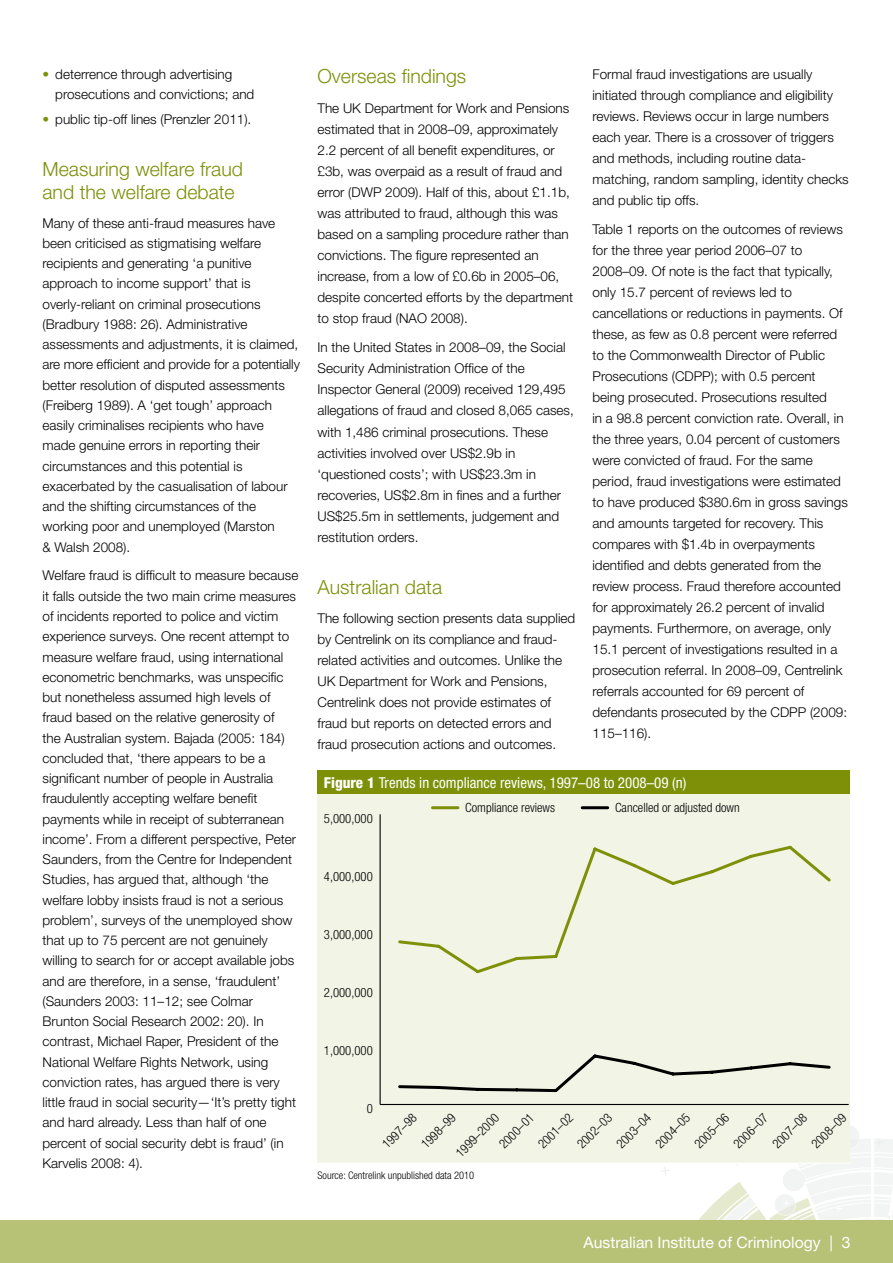
<style>
.page{position:relative;width:893px;height:1263px;background:#fff}
.page>*{position:absolute;margin:0;border:0;box-sizing:border-box;transform-origin:0 0}
.t1{font:300 19.5px/22.5px "Helvetica Neue LT";color:#7d9008}
.t2{font:15.75px "Helvetica Neue LT";color:#fff}
.t3{font:condensed 15px "Helvetica Neue LT";color:#fff}
.t4{font:300 13.5px/21px "Helvetica Neue LT";color:#000}
.t5{font:300 condensed 12.75px/27.6px "Helvetica Neue LT";color:#000}
.t6{font:300 condensed 10.5px "Helvetica Neue LT";color:#000}
.s1{color:#7d9008}
.s2{font-weight:800}
</style>
<div class="page">
<svg style="left:661px;top:1126px;width:232px;height:94px"></svg>
<div style="left:0;top:1220px;width:893px;height:43px;background:#b7c277"></div>
<div style="left:317px;top:770px;width:533px;height:24px;background:#7d9008"></div>
<div style="left:317px;top:794px;width:533px;height:369px;background:#f2f4e6"></div>
<hr style="left:317px;top:1163px;width:533px;height:1px;background:#fff">
<hr style="left:380px;top:1104px;width:469px;height:1px;background:#000">
<hr style="left:380px;top:814px;width:1px;height:290px;background:#000">
<svg style="left:398px;top:1054px;width:433px;height:39px"></svg>
<svg style="left:398px;top:845px;width:433px;height:129px"></svg>
<hr style="left:582px;top:806px;width:26px;height:3px;background:#000">
<hr style="left:432px;top:806px;width:26px;height:3px;background:#7d9008">
<p class="t4" style="left:55px;top:64px;width:201px;line-height:20.2px;text-indent:-13px"><span class="s1">•</span> deterrence through advertising prosecutions and convictions; and</p>
<p class="t4" style="left:43px;top:109px;width:210px"><span class="s1">•</span> public tip-off lines (Prenzler 2011).</p>
<h1 class="t1" style="left:43px;top:158px;width:202px">Measuring welfare fraud and the welfare debate</h1>
<p class="t4" style="left:43px;top:212px;width:259px;line-height:20.2px">Many of these anti-fraud measures have been criticised as stigmatising welfare recipients and generating ‘a punitive approach to income support’ that is overly-reliant on criminal prosecutions (Bradbury 1988: 26). Administrative assessments and adjustments, it is claimed, are more efficient and provide for a potentially better resolution of disputed assessments (Freiberg 1989). A ‘get tough’ approach easily criminalises recipients who have made genuine errors in reporting their circumstances and this potential is exacerbated by the casualisation of labour and the shifting circumstances of the working poor and unemployed (Marston<br>&amp; Walsh 2008).</p>
<p class="t4" style="left:43px;top:565px;width:257px;line-height:20.2px">Welfare fraud is difficult to measure because it falls outside the two main crime measures of incidents reported to police and victim experience surveys. One recent attempt to measure welfare fraud, using international econometric benchmarks, was unspecific but nonetheless assumed high levels of fraud based on the relative generosity of<br>the Australian system. Bajada (2005: 184) concluded that, ‘there appears to be a significant number of people in Australia fraudulently accepting welfare benefit payments while in receipt of subterranean income’. From a different perspective, Peter Saunders, from the Centre for Independent Studies, has argued that, although ‘the welfare lobby insists fraud is not a serious problem’, surveys of the unemployed show that up to 75 percent are not genuinely willing to search for or accept available jobs and are therefore, in a sense, ‘fraudulent’ (Saunders 2003: 11–12; see Colmar Brunton Social Research 2002: 20). In contrast, Michael Raper, President of the National Welfare Rights Network, using conviction rates, has argued there is very little fraud in social security—‘It’s pretty tight and hard already. Less than half of one percent of social security debt is fraud’ (in Karvelis 2008: 4).</p>
<p class="t4" style="left:592px;top:63px;width:258px">Formal fraud investigations are usually initiated through compliance and eligibility reviews. Reviews occur in large numbers each year. There is a crossover of triggers and methods, including routine data&shy;matching, random sampling, identity checks and public tip offs.</p>
<p class="t4" style="left:592px;top:219px;width:257px">Table 1 reports on the outcomes of reviews for the three year period 2006–07 to 2008–09. Of note is the fact that typically, only 15.7 percent of reviews led to cancellations or reductions in payments. Of these, as few as 0.8 percent were referred to the Commonwealth Director of Public Prosecutions (CDPP); with 0.5 percent being prosecuted. Prosecutions resulted<br>in a 98.8 percent conviction rate. Overall, in the three years, 0.04 percent of customers were convicted of fraud. For the same period, fraud investigations were estimated to have produced $380.6m in gross savings and amounts targeted for recovery. This compares with $1.4b in overpayments identified and debts generated from the review process. Fraud therefore accounted for approximately 26.2 percent of invalid payments. Furthermore, on average, only 15.1 percent of investigations resulted in a prosecution referral. In 2008–09, Centrelink referrals accounted for 69 percent of defendants prosecuted by the CDPP (2009:<br>115–116).</p>
<h1 class="t1" style="left:317px;top:65px;width:150px">Overseas findings</h1>
<p class="t4" style="left:317px;top:97px;width:257px">The UK Department for Work and Pensions estimated that in 2008–09, approximately 2.2 percent of all benefit expenditures, or £3b, was overpaid as a result of fraud and error (DWP 2009). Half of this, about £1.1b, was attributed to fraud, although this was based on a sampling procedure rather than convictions. The figure represented an increase, from a low of £0.6b in 2005–06, despite concerted efforts by the department to stop fraud (NAO 2008).</p>
<p class="t4" style="left:317px;top:337px;width:258px">In the United States in 2008–09, the Social Security Administration Office of the Inspector General (2009) received 129,495 allegations of fraud and closed 8,065 cases, with 1,486 criminal prosecutions. These activities involved over US$2.9b in ‘questioned costs’; with US$23.3m in recoveries, US$2.8m in fines and a further US$25.5m in settlements, judgement and restitution orders.</p>
<h1 class="t1" style="left:317px;top:575px;width:126px">Australian data</h1>
<p class="t4" style="left:317px;top:608px;width:259px">The following section presents data supplied by Centrelink on its compliance and fraud&shy;related activities and outcomes. Unlike the UK Department for Work and Pensions, Centrelink does not provide estimates of fraud but reports on detected errors and fraud prosecution actions and outcomes.</p>
<p class="t3" style="left:324px;top:774px;width:364px"><span class="s2">Figure 1</span> Trends in compliance reviews, 1997–08 to 2008–09 (n)</p>
<p class="t5" style="left:324px;top:804px;width:50px">5,000,000</p>
<p class="t5" style="left:324px;top:862px;width:50px">4,000,000</p>
<p class="t5" style="left:324px;top:920px;width:50px">3,000,000</p>
<p class="t5" style="left:324px;top:978px;width:50px">2,000,000</p>
<p class="t5" style="left:324px;top:1036px;width:50px">1,000,000</p>
<p class="t5" style="left:465px;top:793px;width:91px">Compliance reviews</p>
<p class="t5" style="left:615px;top:793px;width:126px">Cancelled or adjusted down</p>
<p class="t5" style="left:367px;top:1094px;width:8px">0</p>
<p class="t5" style="left:609px;top:1136px;width:45px;rotate:-45deg">2003–04</p>
<p class="t5" style="left:706px;top:1117px;width:45px;text-indent:-28px;rotate:-45deg">2005–06<br>2006–07</p>
<p class="t5" style="left:784px;top:1117px;width:45px;text-indent:-28px;rotate:-45deg">2007–08<br>2008–09</p>
<p class="t5" style="left:394px;top:1117px;width:45px;text-indent:-28px;rotate:-45deg">1997–98<br>1998–99</p>
<p class="t6" style="left:317px;top:1170px;width:158px">Source: Centrelink unpublished data 2010</p>
<p class="t5" style="left:492px;top:1136px;width:45px;rotate:-45deg">2000–01</p>
<p class="t5" style="left:531px;top:1136px;width:45px;rotate:-45deg">2001–02</p>
<p class="t5" style="left:570px;top:1136px;width:45px;rotate:-45deg">2002–03</p>
<p class="t5" style="left:448px;top:1145px;width:57px;rotate:-45deg">1999–2000</p>
<p class="t5" style="left:648px;top:1136px;width:45px;rotate:-45deg">2004–05</p>
<p class="t2" style="left:583px;top:1233px;width:268px">Australian Institute of Criminology | 3</p>
</div>
